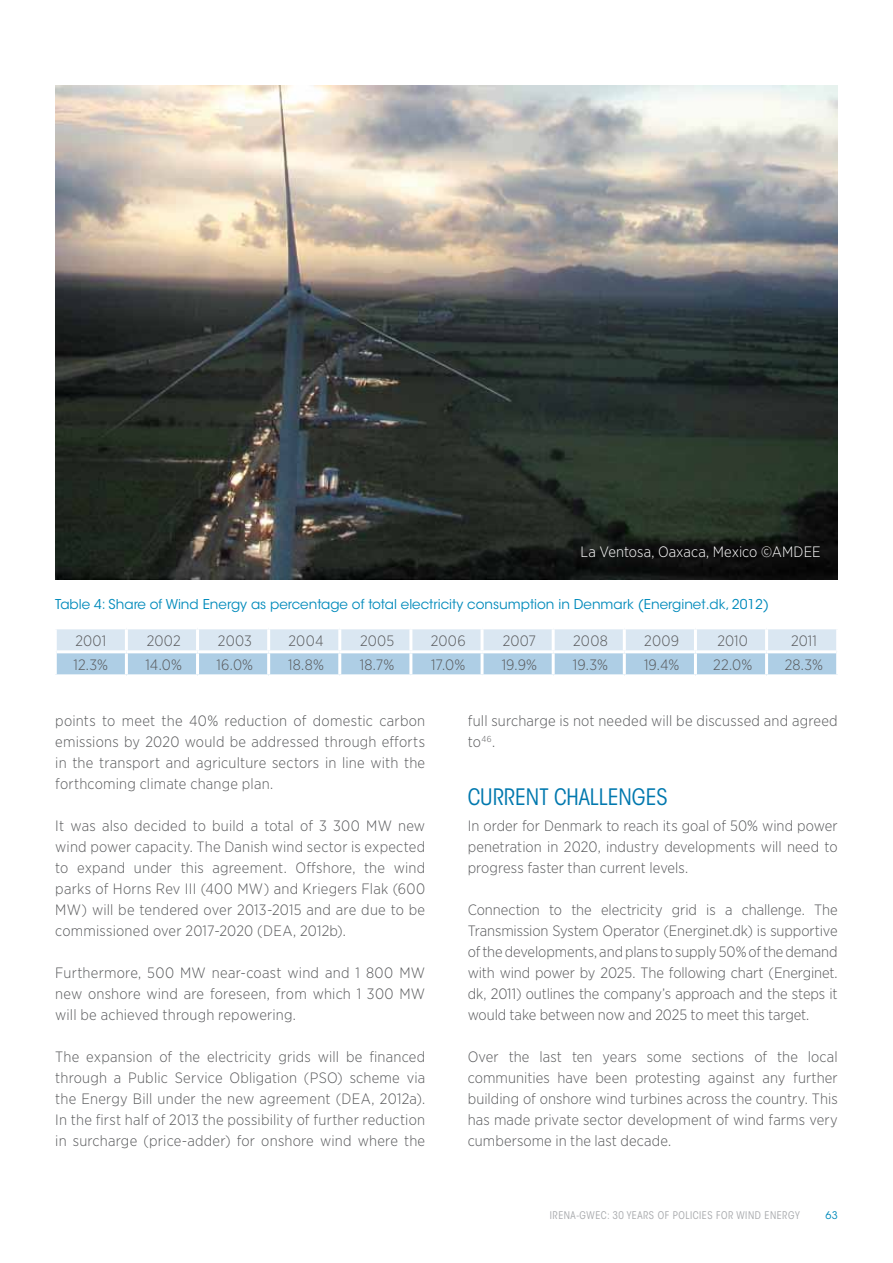
<style>
.page{position:relative;width:893px;height:1263px;background:#fff}
.page>*{position:absolute;margin:0;border:0;box-sizing:border-box;transform-origin:0 0}
.t1{font:condensed 22.5px "ITC Avant Garde Std";color:#0078ae}
.t2{font:300 15px/21px "Gotham Narrow";letter-spacing:.01em;color:#58595b;text-align:justify}
.t3{font:300 15px "Gotham Narrow";letter-spacing:.005em;color:#fff}
.t4{font:13.5px "ITC Avant Garde Std";color:#008abb}
.t5{font:condensed 10.5px "ITC Avant Garde Std";letter-spacing:.05em;color:#a7a9ac}
.t6{font:10.5px "ITC Avant Garde Std";color:#008abb}
</style>
<div class="page">
<svg style="left:57px;top:629px;width:779px;height:45px"></svg>
<hr style="left:125px;top:629px;width:3px;height:21px;background:#fff">
<hr style="left:196px;top:629px;width:3px;height:21px;background:#fff">
<hr style="left:267px;top:629px;width:3px;height:21px;background:#fff">
<hr style="left:338px;top:629px;width:3px;height:21px;background:#fff">
<hr style="left:409px;top:629px;width:3px;height:21px;background:#fff">
<hr style="left:481px;top:629px;width:3px;height:21px;background:#fff">
<hr style="left:552px;top:629px;width:3px;height:21px;background:#fff">
<hr style="left:623px;top:629px;width:3px;height:21px;background:#fff">
<hr style="left:694px;top:629px;width:3px;height:21px;background:#fff">
<hr style="left:765px;top:629px;width:3px;height:21px;background:#fff">
<hr style="left:57px;top:650px;width:69px;height:3px;background:#fff">
<hr style="left:126px;top:650px;width:72px;height:3px;background:#fff">
<hr style="left:125px;top:653px;width:3px;height:21px;background:#fff">
<hr style="left:198px;top:650px;width:71px;height:3px;background:#fff">
<hr style="left:196px;top:653px;width:3px;height:21px;background:#fff">
<hr style="left:269px;top:650px;width:71px;height:3px;background:#fff">
<hr style="left:267px;top:653px;width:3px;height:21px;background:#fff">
<hr style="left:340px;top:650px;width:71px;height:3px;background:#fff">
<hr style="left:338px;top:653px;width:3px;height:21px;background:#fff">
<hr style="left:411px;top:650px;width:71px;height:3px;background:#fff">
<hr style="left:409px;top:653px;width:3px;height:21px;background:#fff">
<hr style="left:482px;top:650px;width:71px;height:3px;background:#fff">
<hr style="left:481px;top:653px;width:3px;height:21px;background:#fff">
<hr style="left:553px;top:650px;width:71px;height:3px;background:#fff">
<hr style="left:552px;top:653px;width:3px;height:21px;background:#fff">
<hr style="left:624px;top:650px;width:71px;height:3px;background:#fff">
<hr style="left:623px;top:653px;width:3px;height:21px;background:#fff">
<hr style="left:695px;top:650px;width:72px;height:3px;background:#fff">
<hr style="left:694px;top:653px;width:3px;height:21px;background:#fff">
<hr style="left:767px;top:650px;width:69px;height:3px;background:#fff">
<hr style="left:765px;top:653px;width:3px;height:21px;background:#fff">
<img style="left:55px;top:85px;width:783px;height:494px">
<p class="t3" style="left:581px;top:542px;width:242px">La Ventosa, Oaxaca, Mexico ©AMDEE</p>
<p class="t4" style="left:55px;top:596px;width:715px">Table 4: Share of Wind Energy as percentage of total electricity consumption in Denmark (Energinet.dk, 2012)</p>
<p class="t2" style="left:75px;top:630px;width:32px">2001</p>
<p class="t2" style="left:147px;top:630px;width:35px">2002</p>
<p class="t2" style="left:218px;top:630px;width:35px">2003</p>
<p class="t2" style="left:288px;top:630px;width:36px">2004</p>
<p class="t2" style="left:360px;top:630px;width:36px">2005</p>
<p class="t2" style="left:431px;top:630px;width:36px">2006</p>
<p class="t2" style="left:503px;top:630px;width:35px">2007</p>
<p class="t2" style="left:573px;top:630px;width:36px">2008</p>
<p class="t2" style="left:644px;top:630px;width:36px">2009</p>
<p class="t2" style="left:717px;top:630px;width:32px">2010</p>
<p class="t2" style="left:791px;top:630px;width:27px">2011</p>
<p class="t2" style="left:74px;top:654px;width:36px">12.3%</p>
<p class="t2" style="left:145px;top:654px;width:38px">14.0%</p>
<p class="t2" style="left:217px;top:654px;width:38px">16.0%</p>
<p class="t2" style="left:288px;top:654px;width:37px">18.8%</p>
<p class="t2" style="left:360px;top:654px;width:36px">18.7%</p>
<p class="t2" style="left:431px;top:654px;width:36px">17.0%</p>
<p class="t2" style="left:502px;top:654px;width:37px">19.9%</p>
<p class="t2" style="left:573px;top:654px;width:37px">19.3%</p>
<p class="t2" style="left:644px;top:654px;width:37px">19.4%</p>
<p class="t2" style="left:713px;top:654px;width:41px">22.0%</p>
<p class="t2" style="left:785px;top:654px;width:40px">28.3%</p>
<p class="t2" style="left:55px;top:710px;width:371px">points to meet the 40% reduction of domestic carbon emissions by 2020 would be addressed through efforts in the transport and agriculture sectors in line with the forthcoming climate change plan.</p>
<p class="t2" style="left:55px;top:815px;width:371px">It was also decided to build a total of 3 300 MW new wind power capacity. The Danish wind sector is expected to expand under this agreement. Offshore, the wind parks of Horns Rev III (400 MW) and Kriegers Flak (600<br>MW) will be tendered over 2013-2015 and are due to be commissioned over 2017-2020 (DEA, 2012b).</p>
<p class="t2" style="left:55px;top:962px;width:371px">Furthermore, 500 MW near-coast wind and 1 800 MW new onshore wind are foreseen, from which 1 300 MW will be achieved through repowering.</p>
<p class="t2" style="left:55px;top:1046px;width:371px">The expansion of the electricity grids will be financed through a Public Service Obligation (PSO) scheme via the Energy Bill under the new agreement (DEA, 2012a).<br>In the first half of 2013 the possibility of further reduction in surcharge (price-adder) for onshore wind where the</p>
<p class="t2" style="left:468px;top:710px;width:371px">full surcharge is not needed will be discussed and agreed to<sup>46</sup>.</p>
<h1 class="t1" style="left:468px;top:783px;width:201px">CURRENT CHALLENGES</h1>
<p class="t2" style="left:468px;top:815px;width:371px">In order for Denmark to reach its goal of 50% wind power penetration in 2020, industry developments will need to progress faster than current levels.</p>
<p class="t2" style="left:468px;top:899px;width:371px">Connection to the electricity grid is a challenge. The Transmission System Operator (Energinet.dk) is supportive of the developments, and plans to supply 50% of the demand with wind power by 2025. The following chart (Energinet. dk, 2011) outlines the company’s approach and the steps it would take between now and 2025 to meet this target.</p>
<p class="t2" style="left:468px;top:1046px;width:371px">Over the last ten years some sections of the local communities have been protesting against any further building of onshore wind turbines across the country. This has made private sector development of wind farms very cumbersome in the last decade.</p>
<p class="t5" style="left:550px;top:1209px;width:251px">IRENA-GWEC: 30 YEARS OF POLICIES FOR WIND ENERGY</p>
<p class="t6" style="left:826px;top:1209px;width:14px">63</p>
</div>
